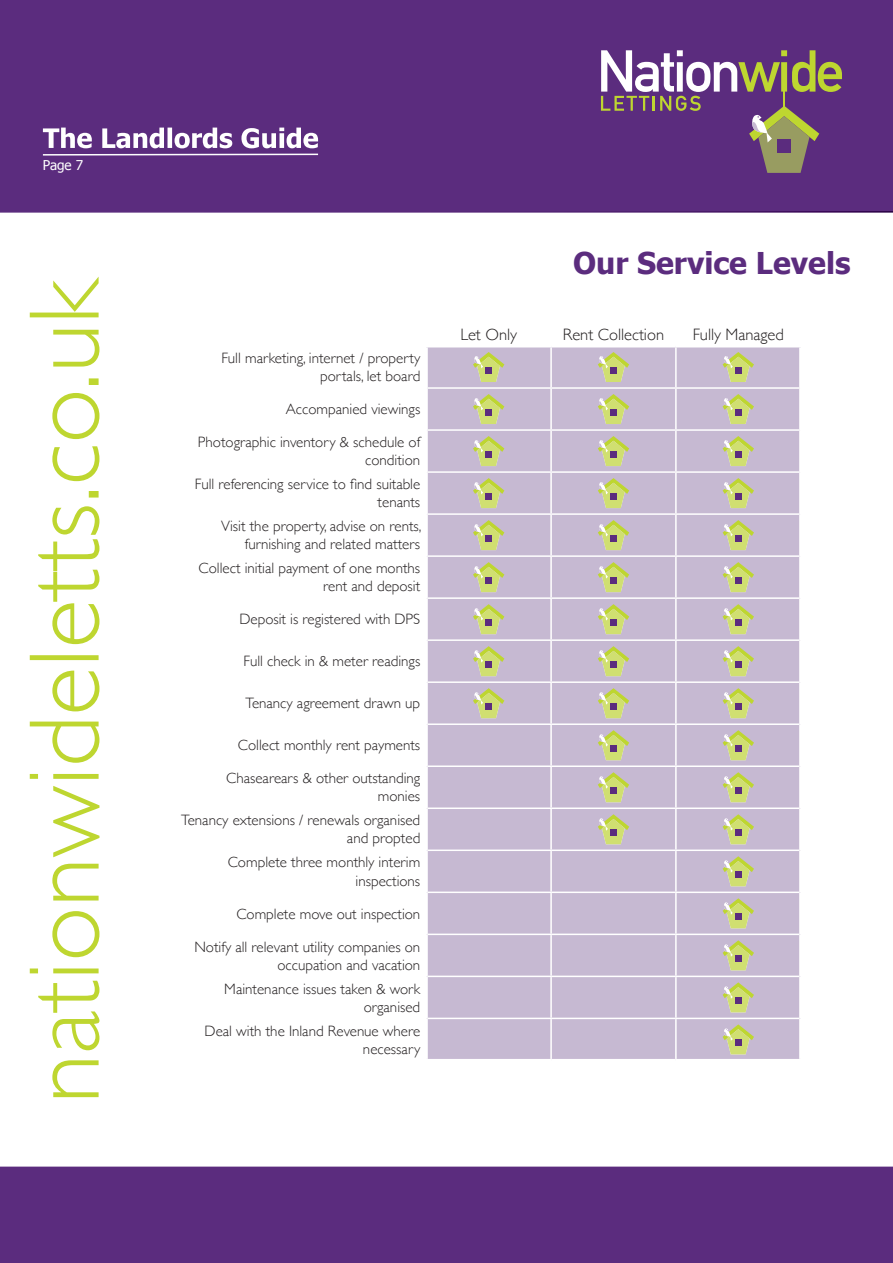
<style>
.page{position:relative;width:893px;height:1263px;background:#fff}
.page>*{position:absolute;margin:0;border:0;box-sizing:border-box;transform-origin:0 0}
.t1{font:700 30px "Tahoma";color:#5b2c7e}
.t2{font:300 16.5px "Gill Sans";color:#231f20}
.t3{font:300 15px/18px "Gill Sans";color:#231f20;text-align:right}
.t4{font:13.5px "Tahoma";color:#fff}
</style>
<div class="page">
<div style="left:0;top:0;width:893px;height:213px;background:#5b2c7e"></div>
<svg style="left:601px;top:50px;width:241px;height:123px;background:#765680"></svg>
<hr style="left:783px;top:73px;width:2px;height:36px;background:#bed630">
<div style="left:0;top:1166px;width:893px;height:97px;background:#5b2c7e"></div>
<svg style="left:41px;top:128px;width:279px;height:28px"></svg>
<svg style="left:30px;top:277px;width:69px;height:820px"></svg>
<div style="left:428px;top:347px;width:122px;height:712px;background:#c6b9d2"></div>
<div style="left:552px;top:347px;width:247px;height:712px;background:#c6b9d2"></div>
<hr style="left:675px;top:347px;width:2px;height:40px;background:#fff">
<hr style="left:428px;top:387px;width:123px;height:2px;background:#fff">
<hr style="left:551px;top:387px;width:125px;height:2px;background:#fff">
<hr style="left:676px;top:387px;width:123px;height:2px;background:#fff">
<hr style="left:675px;top:389px;width:2px;height:40px;background:#fff">
<hr style="left:428px;top:429px;width:123px;height:2px;background:#fff">
<hr style="left:551px;top:429px;width:125px;height:2px;background:#fff">
<hr style="left:676px;top:429px;width:123px;height:2px;background:#fff">
<hr style="left:675px;top:431px;width:2px;height:40px;background:#fff">
<hr style="left:428px;top:471px;width:123px;height:2px;background:#fff">
<hr style="left:551px;top:471px;width:125px;height:2px;background:#fff">
<hr style="left:676px;top:471px;width:123px;height:2px;background:#fff">
<hr style="left:675px;top:473px;width:2px;height:40px;background:#fff">
<hr style="left:428px;top:513px;width:123px;height:2px;background:#fff">
<hr style="left:551px;top:513px;width:125px;height:2px;background:#fff">
<hr style="left:676px;top:513px;width:123px;height:2px;background:#fff">
<hr style="left:675px;top:515px;width:2px;height:40px;background:#fff">
<hr style="left:428px;top:555px;width:123px;height:2px;background:#fff">
<hr style="left:551px;top:555px;width:125px;height:2px;background:#fff">
<hr style="left:676px;top:555px;width:123px;height:2px;background:#fff">
<hr style="left:675px;top:557px;width:2px;height:40px;background:#fff">
<hr style="left:428px;top:597px;width:123px;height:2px;background:#fff">
<hr style="left:551px;top:597px;width:125px;height:2px;background:#fff">
<hr style="left:676px;top:597px;width:123px;height:2px;background:#fff">
<hr style="left:675px;top:599px;width:2px;height:40px;background:#fff">
<hr style="left:428px;top:639px;width:123px;height:2px;background:#fff">
<hr style="left:551px;top:639px;width:125px;height:2px;background:#fff">
<hr style="left:676px;top:639px;width:123px;height:2px;background:#fff">
<hr style="left:675px;top:641px;width:2px;height:40px;background:#fff">
<hr style="left:428px;top:681px;width:123px;height:2px;background:#fff">
<hr style="left:551px;top:681px;width:125px;height:2px;background:#fff">
<hr style="left:676px;top:681px;width:123px;height:2px;background:#fff">
<hr style="left:675px;top:683px;width:2px;height:40px;background:#fff">
<hr style="left:428px;top:723px;width:123px;height:2px;background:#fff">
<hr style="left:551px;top:723px;width:125px;height:2px;background:#fff">
<hr style="left:676px;top:723px;width:123px;height:2px;background:#fff">
<hr style="left:675px;top:725px;width:2px;height:40px;background:#fff">
<hr style="left:428px;top:765px;width:123px;height:2px;background:#fff">
<hr style="left:551px;top:765px;width:125px;height:2px;background:#fff">
<hr style="left:676px;top:765px;width:123px;height:2px;background:#fff">
<hr style="left:675px;top:767px;width:2px;height:40px;background:#fff">
<hr style="left:428px;top:807px;width:123px;height:2px;background:#fff">
<hr style="left:551px;top:807px;width:125px;height:2px;background:#fff">
<hr style="left:676px;top:807px;width:123px;height:2px;background:#fff">
<hr style="left:675px;top:809px;width:2px;height:40px;background:#fff">
<hr style="left:428px;top:849px;width:123px;height:2px;background:#fff">
<hr style="left:551px;top:849px;width:125px;height:2px;background:#fff">
<hr style="left:676px;top:849px;width:123px;height:2px;background:#fff">
<hr style="left:675px;top:851px;width:2px;height:40px;background:#fff">
<hr style="left:428px;top:891px;width:123px;height:2px;background:#fff">
<hr style="left:551px;top:891px;width:125px;height:2px;background:#fff">
<hr style="left:676px;top:891px;width:123px;height:2px;background:#fff">
<hr style="left:675px;top:893px;width:2px;height:40px;background:#fff">
<hr style="left:428px;top:933px;width:123px;height:2px;background:#fff">
<hr style="left:551px;top:933px;width:125px;height:2px;background:#fff">
<hr style="left:676px;top:933px;width:123px;height:2px;background:#fff">
<hr style="left:675px;top:935px;width:2px;height:41px;background:#fff">
<hr style="left:428px;top:976px;width:123px;height:1px;background:#fff">
<hr style="left:551px;top:976px;width:125px;height:1px;background:#fff">
<hr style="left:676px;top:976px;width:123px;height:1px;background:#fff">
<hr style="left:675px;top:977px;width:2px;height:41px;background:#fff">
<hr style="left:428px;top:1018px;width:123px;height:1px;background:#fff">
<hr style="left:551px;top:1018px;width:125px;height:1px;background:#fff">
<hr style="left:676px;top:1018px;width:123px;height:1px;background:#fff">
<hr style="left:675px;top:1019px;width:2px;height:40px;background:#fff">
<svg style="left:473px;top:352px;width:31px;height:30px"></svg>
<svg style="left:598px;top:352px;width:31px;height:30px"></svg>
<svg style="left:723px;top:352px;width:31px;height:30px"></svg>
<svg style="left:473px;top:394px;width:31px;height:30px"></svg>
<svg style="left:598px;top:394px;width:31px;height:30px"></svg>
<svg style="left:723px;top:394px;width:31px;height:30px"></svg>
<svg style="left:473px;top:436px;width:31px;height:30px"></svg>
<svg style="left:598px;top:436px;width:31px;height:30px"></svg>
<svg style="left:723px;top:436px;width:31px;height:30px"></svg>
<svg style="left:473px;top:478px;width:31px;height:30px"></svg>
<svg style="left:598px;top:478px;width:31px;height:30px"></svg>
<svg style="left:723px;top:478px;width:31px;height:30px"></svg>
<svg style="left:473px;top:520px;width:31px;height:30px"></svg>
<svg style="left:598px;top:520px;width:31px;height:30px"></svg>
<svg style="left:723px;top:520px;width:31px;height:30px"></svg>
<svg style="left:473px;top:562px;width:31px;height:30px"></svg>
<svg style="left:598px;top:562px;width:31px;height:30px"></svg>
<svg style="left:723px;top:562px;width:31px;height:30px"></svg>
<svg style="left:473px;top:604px;width:31px;height:30px"></svg>
<svg style="left:598px;top:604px;width:31px;height:30px"></svg>
<svg style="left:723px;top:604px;width:31px;height:30px"></svg>
<svg style="left:473px;top:646px;width:31px;height:30px"></svg>
<svg style="left:598px;top:646px;width:31px;height:30px"></svg>
<svg style="left:723px;top:646px;width:31px;height:30px"></svg>
<svg style="left:473px;top:688px;width:31px;height:30px"></svg>
<svg style="left:598px;top:688px;width:31px;height:30px"></svg>
<svg style="left:723px;top:688px;width:31px;height:30px"></svg>
<svg style="left:598px;top:730px;width:31px;height:30px"></svg>
<svg style="left:723px;top:730px;width:31px;height:30px"></svg>
<svg style="left:598px;top:772px;width:31px;height:30px"></svg>
<svg style="left:723px;top:772px;width:31px;height:30px"></svg>
<svg style="left:598px;top:814px;width:31px;height:30px"></svg>
<svg style="left:723px;top:814px;width:31px;height:30px"></svg>
<svg style="left:723px;top:856px;width:31px;height:30px"></svg>
<svg style="left:723px;top:898px;width:31px;height:30px"></svg>
<svg style="left:723px;top:940px;width:31px;height:30px"></svg>
<svg style="left:723px;top:982px;width:31px;height:30px"></svg>
<svg style="left:723px;top:1024px;width:31px;height:30px"></svg>
<p class="t4" style="left:43px;top:156px;width:42px">Page 7</p>
<p class="t3" style="left:221px;top:349px;width:200px">Full marketing, internet / property portals, let board</p>
<p class="t3" style="left:286px;top:400px;width:136px">Accompanied viewings</p>
<p class="t3" style="left:198px;top:433px;width:224px">Photographic inventory &amp; schedule of condition</p>
<p class="t3" style="left:195px;top:475px;width:227px">Full referencing service to find suitable tenants</p>
<p class="t3" style="left:221px;top:517px;width:202px">Visit the property, advise on rents, furnishing and related matters</p>
<p class="t3" style="left:199px;top:559px;width:223px">Collect initial payment of one months rent and deposit</p>
<p class="t3" style="left:239px;top:610px;width:182px">Deposit is registered with DPS</p>
<p class="t3" style="left:243px;top:652px;width:178px">Full check in &amp; meter readings</p>
<p class="t3" style="left:245px;top:694px;width:176px">Tenancy agreement drawn up</p>
<p class="t3" style="left:238px;top:736px;width:184px">Collect monthly rent payments</p>
<p class="t3" style="left:226px;top:769px;width:196px">Chasearears &amp; other outstanding monies</p>
<p class="t3" style="left:181px;top:811px;width:241px">Tenancy extensions / renewals organised and propted</p>
<p class="t3" style="left:228px;top:853px;width:194px">Complete three monthly interim inspections</p>
<p class="t3" style="left:236px;top:904px;width:185px">Complete move out inspection</p>
<p class="t3" style="left:194px;top:937px;width:227px">Notify all relevant utility companies on occupation and vacation</p>
<p class="t3" style="left:224px;top:979px;width:197px">Maintenance issues taken &amp; work organised</p>
<p class="t3" style="left:205px;top:1021px;width:217px">Deal with the Inland Revenue where necessary</p>
<p class="t1" style="left:573px;top:242px;width:279px">Our Service Levels</p>
<p class="t2" style="left:460px;top:322px;width:58px">Let Only</p>
<p class="t2" style="left:563px;top:322px;width:103px">Rent Collection</p>
<p class="t2" style="left:693px;top:322px;width:93px">Fully Managed</p>
</div>
